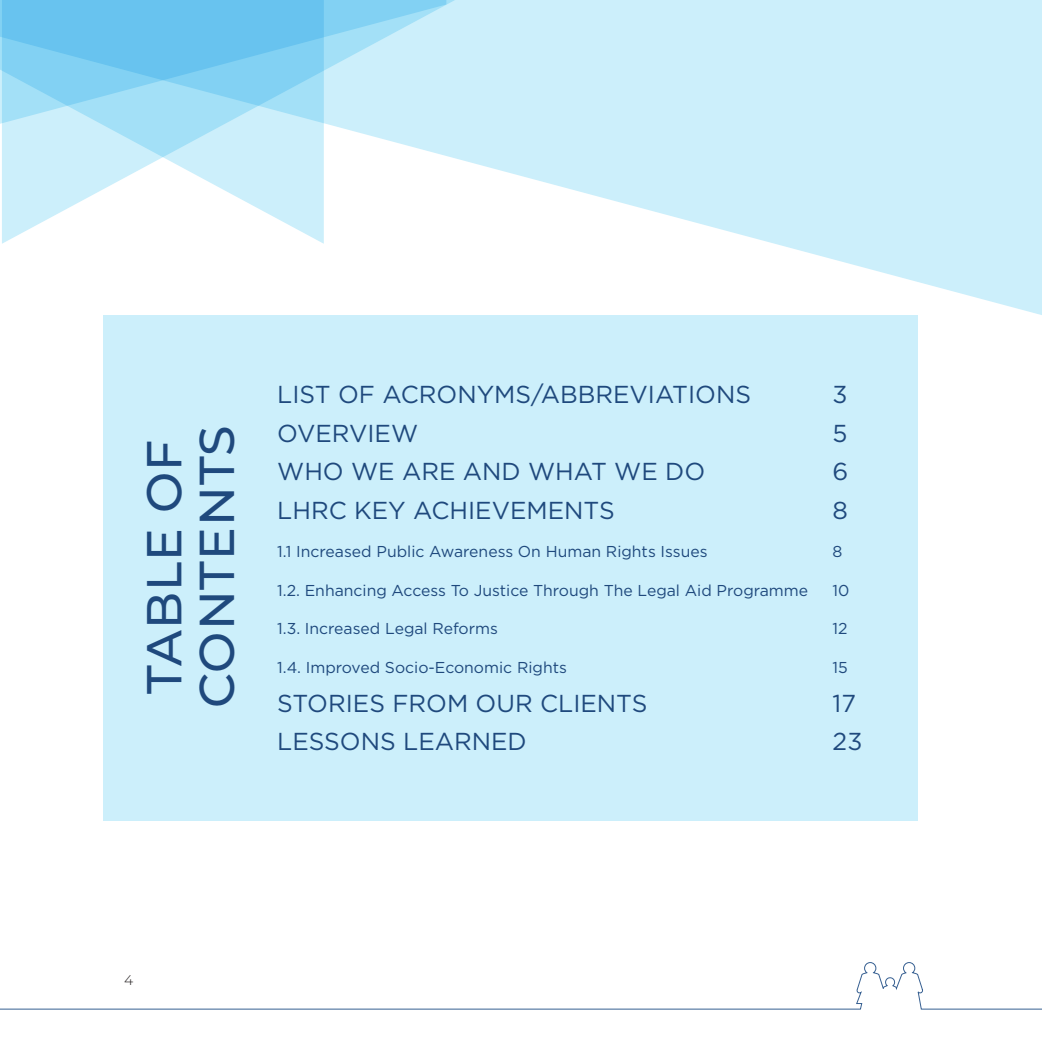
<style>
.page{position:relative;width:1042px;height:1042px;background:#fff}
.page>*{position:absolute;margin:0;border:0;box-sizing:border-box;transform-origin:0 0}
.t1{font:500 49px/52.5px "Montserrat";letter-spacing:.02em;color:#1f497d}
.t2{font:24.5px/38.5px "Gotham";color:#1f497d}
.t3{font:15.75px "Gotham";color:#1f497d}
.t4{font:300 14px "Montserrat";color:#231f20}
</style>
<div class="page">
<svg style="left:0;top:962px;width:1042px;height:48px"></svg>
<div style="left:103px;top:315px;width:815px;height:506px;background:#cceffb"></div>
<svg style="left:446px;top:0;width:596px;height:315px;fill:#cceffb"></svg>
<svg style="left:0;top:0;width:446px;height:244px"></svg>
<h1 class="t1" style="left:136px;top:708px;width:284px;rotate:-90deg">TABLE OF<br>CONTENTS</h1>
<h2 class="t2" style="left:277px;top:375px;width:475px">LIST OF ACRONYMS/ABBREVIATIONS<br>OVERVIEW<br>WHO WE ARE AND WHAT WE DO<br>LHRC KEY ACHIEVEMENTS</h2>
<p class="t3" style="left:277px;top:542px;width:432px">1.1 Increased Public Awareness On Human Rights Issues</p>
<p class="t3" style="left:277px;top:580px;width:532px">1.2. Enhancing Access To Justice Through The Legal Aid Programme</p>
<p class="t3" style="left:277px;top:619px;width:222px">1.3. Increased Legal Reforms</p>
<p class="t3" style="left:277px;top:657px;width:291px">1.4. Improved Socio-Economic Rights</p>
<h2 class="t2" style="left:277px;top:683px;width:372px">STORIES FROM OUR CLIENTS<br>LESSONS LEARNED</h2>
<h2 class="t2" style="left:832px;top:375px;width:17px;text-align:justify">3<br>5<br>6<br>8</h2>
<p class="t3" style="left:832px;top:542px;width:11px">8</p>
<p class="t3" style="left:832px;top:580px;width:18px">10</p>
<p class="t3" style="left:832px;top:619px;width:17px">12</p>
<p class="t3" style="left:832px;top:657px;width:17px">15</p>
<h2 class="t2" style="left:832px;top:683px;width:31px">17<br>23</h2>
<p class="t4" style="left:124px;top:970px;width:11px">4</p>
</div>
